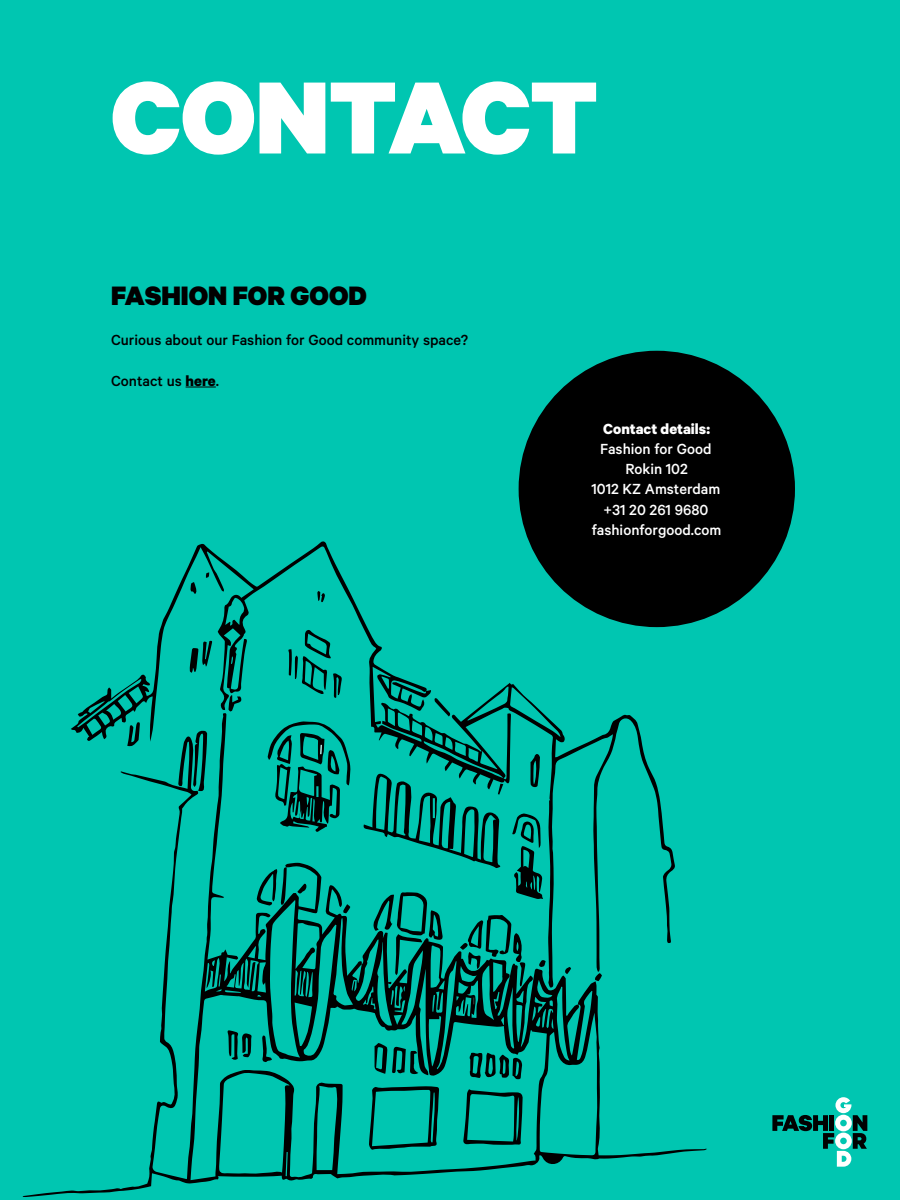
<style>
.page{position:relative;width:900px;height:1200px;background:#00c6b1}
.page>*{position:absolute;margin:0;border:0;box-sizing:border-box;transform-origin:0 0}
.t1{font:900 115.5px "Calibre";letter-spacing:-.005em;color:#fff}
.t2{font:900 30px "Calibre";color:#000}
.t3{font:500 16.5px/20.2px "Calibre";color:#fff;text-align:center}
.t4{font:500 16.5px "Calibre";color:#000}
.t5{font:700 16.5px "Calibre";color:#fff}
.s1{font-weight:700}
</style>
<div class="page">
<hr style="left:186px;top:387px;width:30px;height:1px;background:#000">
<svg style="left:772px;top:1097px;width:95px;height:70px"></svg>
<div style="left:519px;top:351px;width:276px;height:276px;background:#000;border-radius:50%"></div>
<svg style="left:23px;top:988px;width:684px;height:209px"></svg>
<svg style="left:71px;top:541px;width:604px;height:447px"></svg>
<svg style="left:193px;top:730px;width:14px;height:62px"></svg>
<svg style="left:373px;top:892px;width:70px;height:83px"></svg>
<svg style="left:530px;top:754px;width:10px;height:34px"></svg>
<svg style="left:127px;top:722px;width:13px;height:24px"></svg>
<svg style="left:190px;top:640px;width:23px;height:33px"></svg>
<svg style="left:512px;top:813px;width:31px;height:86px"></svg>
<svg style="left:257px;top:867px;width:30px;height:39px"></svg>
<svg style="left:228px;top:695px;width:14px;height:17px"></svg>
<svg style="left:434px;top:697px;width:17px;height:20px"></svg>
<svg style="left:288px;top:630px;width:54px;height:68px"></svg>
<svg style="left:191px;top:582px;width:6px;height:12px"></svg>
<svg style="left:297px;top:883px;width:10px;height:11px"></svg>
<svg style="left:343px;top:904px;width:7px;height:10px"></svg>
<svg style="left:595px;top:973px;width:7px;height:8px"></svg>
<svg style="left:539px;top:960px;width:7px;height:7px"></svg>
<svg style="left:460px;top:915px;width:66px;height:71px"></svg>
<svg style="left:564px;top:967px;width:7px;height:7px"></svg>
<svg style="left:363px;top:773px;width:140px;height:95px"></svg>
<svg style="left:317px;top:591px;width:8px;height:11px"></svg>
<svg style="left:206px;top:572px;width:3px;height:6px"></svg>
<svg style="left:268px;top:721px;width:83px;height:112px"></svg>
<svg style="left:369px;top:1086px;width:70px;height:64px"></svg>
<svg style="left:463px;top:1088px;width:60px;height:57px"></svg>
<svg style="left:227px;top:1030px;width:25px;height:30px"></svg>
<svg style="left:468px;top:1053px;width:54px;height:26px"></svg>
<svg style="left:262px;top:1035px;width:10px;height:28px"></svg>
<svg style="left:375px;top:1043px;width:43px;height:32px"></svg>
<h1 class="t1" style="left:111px;top:45px;width:488px">CONTACT</h1>
<h2 class="t2" style="left:111px;top:277px;width:257px">FASHION FOR GOOD</h2>
<p class="t4" style="left:111px;top:331px;width:359px">Curious about our Fashion for Good community space?</p>
<p class="t4" style="left:111px;top:371px;width:110px">Contact us <span class="s1">here</span>.</p>
<p class="t5" style="left:603px;top:418px;width:108px">Contact details:</p>
<p class="t3" style="left:591px;top:438px;width:132px">Fashion for Good<br>Rokin 102<br>1012 KZ Amsterdam +31 20 261 9680 fashionforgood.com</p>
</div>
